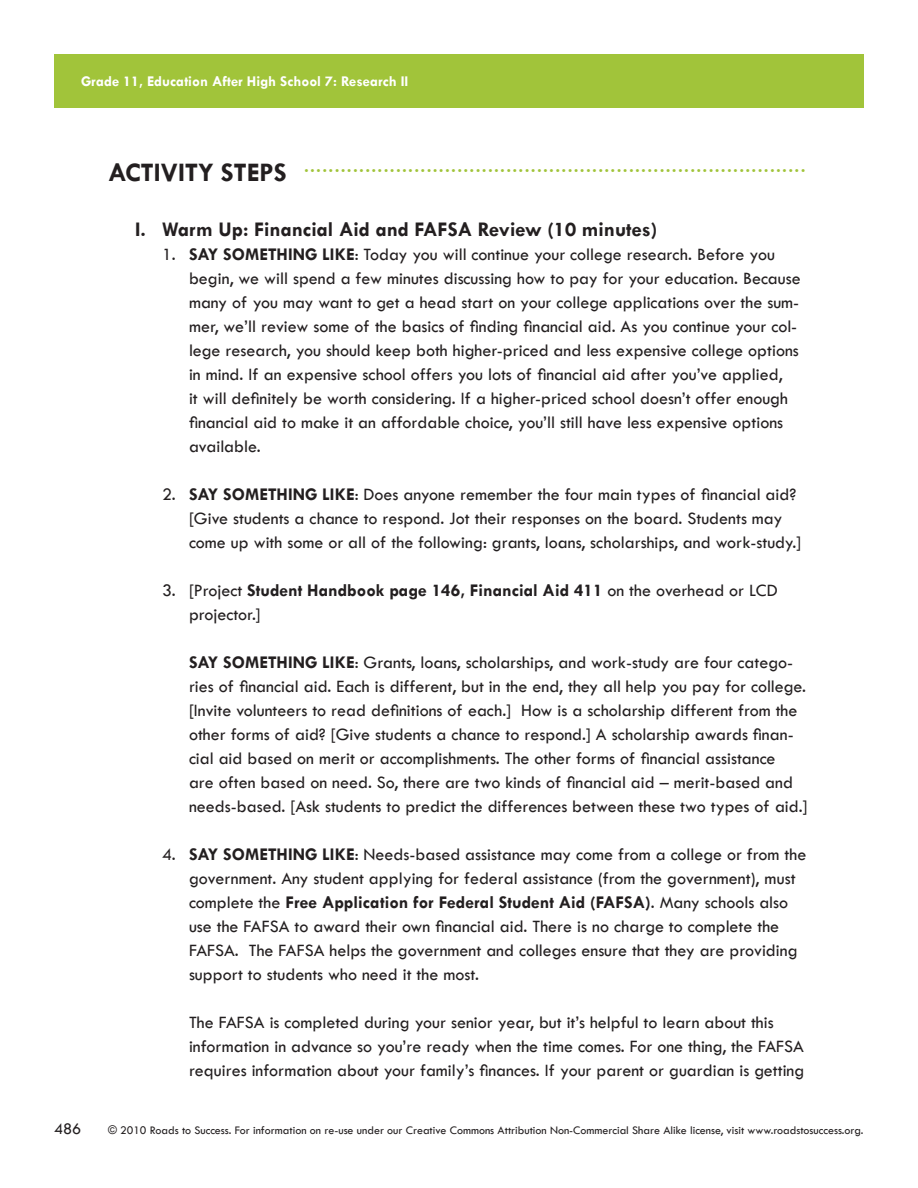
<style>
.page{position:relative;width:918px;height:1188px;background:#fff}
.page>*{position:absolute;margin:0;border:0;box-sizing:border-box;transform-origin:0 0}
.A_NumberListRoman{font:700 21px "Tw Cen";color:#231f20}
.LO_Head1{font:700 18.75px "Tw Cen";color:#a1c43a}
.A_Text{font:18px/24px "Tw Cen";color:#231f20}
.A_NumberList2{font:18px/24px "Tw Cen";color:#231f20}
.A_NumberList1{font:18px/24px "Tw Cen";color:#231f20}
.t1{font:16.5px "Tw Cen";color:#231f20}
.t2{font:700 15px "Tw Cen";color:#fff}
.t3{font:12px "Tw Cen";color:#231f20}
.s1{font-size:27px;color:#231f20}
.s2{font-weight:700}
</style>
<div class="page">
<div style="left:54px;top:54px;width:810px;height:54px;background:#a1c43a"></div>
<p class="t2" style="left:81px;top:72px;width:329px">Grade 11, Education After High School 7: Research II</p>
<p class="LO_Head1" style="left:108px;top:155px;width:699px"><span class="s1">ACTIVITY STEPS</span> ..................................................................................</p>
<p class="A_NumberListRoman" style="left:135px;top:217px;width:524px">I. Warm Up: Financial Aid and FAFSA Review (10 minutes)</p>
<p class="A_NumberList1" style="left:189px;top:243px;width:613px;text-indent:-27px">1. <span class="s2">SAY SOMETHING LIKE</span>: Today you will continue your college research. Before you begin, we will spend a few minutes discussing how to pay for your education. Because many of you may want to get a head start on your college applications over the sum&shy;mer, we’ll review some of the basics of finding financial aid. As you continue your col&shy;lege research, you should keep both higher-priced and less expensive college options in mind. If an expensive school offers you lots of financial aid after you’ve applied,<br>it will definitely be worth considering. If a higher-priced school doesn’t offer enough financial aid to make it an affordable choice, you’ll still have less expensive options available.</p>
<p class="A_NumberList2" style="left:189px;top:483px;width:614px;text-indent:-27px">2. <span class="s2">SAY SOMETHING LIKE</span>: Does anyone remember the four main types of financial aid? [Give students a chance to respond. Jot their responses on the board. Students may come up with some or all of the following: grants, loans, scholarships, and work-study.]</p>
<p class="A_NumberList2" style="left:189px;top:579px;width:590px;text-indent:-27px">3. [Project <span class="s2">Student Handbook page 146, Financial Aid 411</span> on the overhead or LCD projector.]</p>
<p class="A_Text" style="left:189px;top:651px;width:620px"><span class="s2">SAY SOMETHING LIKE</span>: Grants, loans, scholarships, and work-study are four catego&shy;ries of financial aid. Each is different, but in the end, they all help you pay for college. [Invite volunteers to read definitions of each.] How is a scholarship different from the other forms of aid? [Give students a chance to respond.] A scholarship awards finan&shy;cial aid based on merit or accomplishments. The other forms of financial assistance<br>are often based on need. So, there are two kinds of financial aid – merit-based and needs-based. [Ask students to predict the differences between these two types of aid.]</p>
<p class="A_NumberList2" style="left:189px;top:843px;width:619px;text-indent:-27px">4. <span class="s2">SAY SOMETHING LIKE</span>: Needs-based assistance may come from a college or from the government. Any student applying for federal assistance (from the government), must complete the <span class="s2">Free Application for Federal Student Aid (FAFSA)</span>. Many schools also use the FAFSA to award their own financial aid. There is no charge to complete the FAFSA. The FAFSA helps the government and colleges ensure that they are providing support to students who need it the most.</p>
<p class="A_Text" style="left:189px;top:1011px;width:617px">The FAFSA is completed during your senior year, but it’s helpful to learn about this information in advance so you’re ready when the time comes. For one thing, the FAFSA requires information about your family’s finances. If your parent or guardian is getting</p>
<p class="t1" style="left:54px;top:1119px;width:29px">486</p>
<p class="t3" style="left:108px;top:1123px;width:757px">© 2010 Roads to Success. For information on re-use under our Creative Commons Attribution Non-Commercial Share Alike license, visit www.roadstosuccess.org.</p>
</div>
